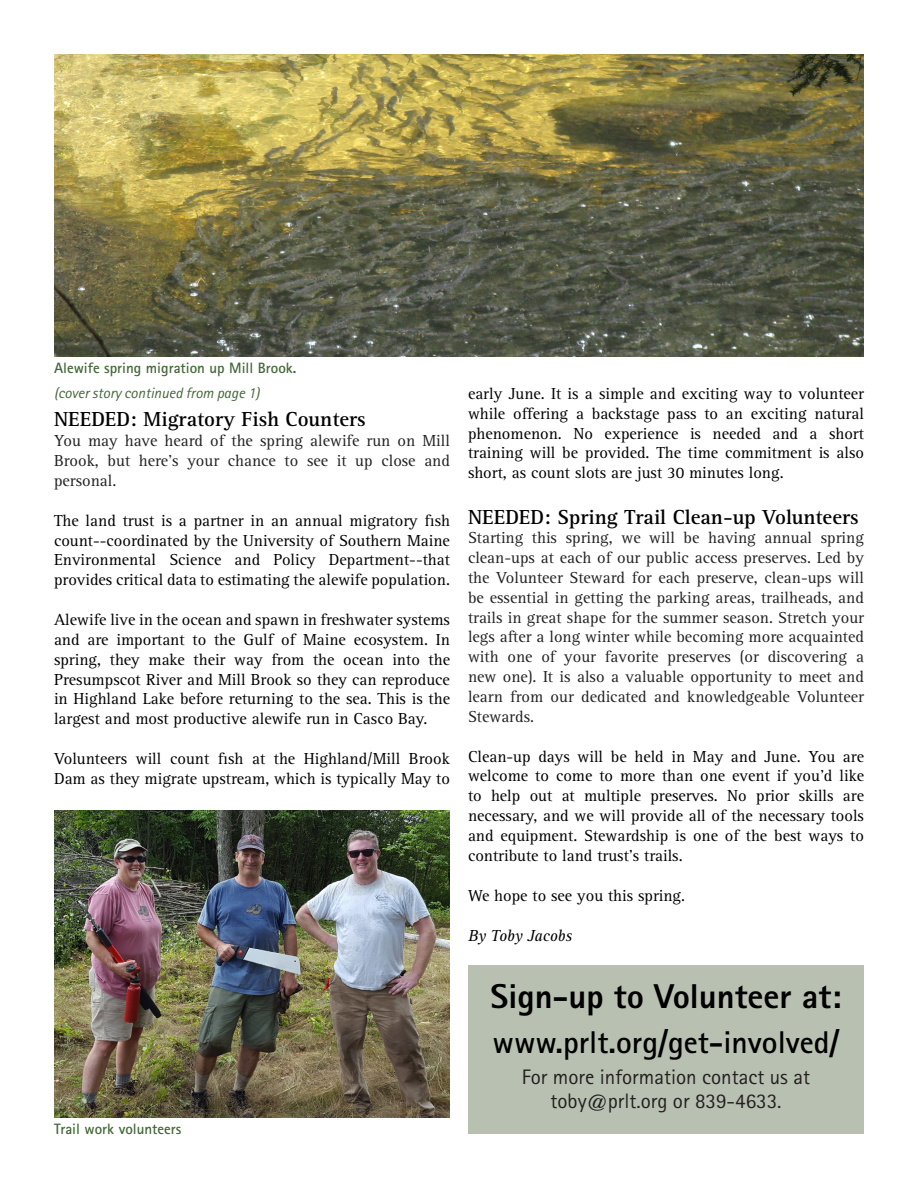
<style>
.page{position:relative;width:918px;height:1188px;background:#fff}
.page>*{position:absolute;margin:0;border:0;box-sizing:border-box;transform-origin:0 0}
.t1{font:800 34.5px "Rotis Sans Serif Std";color:#000}
.t2{font:700 31.5px "Rotis Sans Serif Std";color:#000}
.t3{font:700 21px "Rotis Serif Std";color:#000}
.t4{font:21px/24.2px "Rotis Sans Serif Std";color:#231f20;text-align:center}
.t5{font:16.5px/19.8px "Rotis Serif Std";color:#000;text-align:justify}
.t6{font:16.5px/19.8px "Rotis Serif Std";color:#222;text-align:justify}
.t7{font:italic 16.5px "Rotis Serif Std";color:#000}
.t8{font:700 15px "Rotis Sans Serif Std";color:#436738}
.t9{font:italic 15px "Rotis Sans Serif Std";color:#436738}
</style>
<div class="page">
<div style="left:468px;top:966px;width:396px;height:168px;background:#b8c1b1"></div>
<img style="left:54px;top:54px;width:810px;height:302px">
<img style="left:54px;top:810px;width:396px;height:308px">
<p class="t8" style="left:54px;top:358px;width:244px">Alewife spring migration up Mill Brook.</p>
<p class="t9" style="left:54px;top:384px;width:207px">(cover story continued from page 1)</p>
<p class="t3" style="left:54px;top:407px;width:313px">NEEDED: Migratory Fish Counters</p>
<p class="t6" style="left:54px;top:431px;width:398px">You may have heard of the spring alewife run on Mill Brook, but here’s your chance to see it up close and personal.</p>
<p class="t5" style="left:54px;top:511px;width:398px">The land trust is a partner in an annual migratory fish count--coordinated by the University of Southern Maine Environmental Science and Policy Department--that provides critical data to estimating the alewife population.</p>
<p class="t5" style="left:54px;top:610px;width:398px">Alewife live in the ocean and spawn in freshwater systems and are important to the Gulf of Maine ecosystem. In spring, they make their way from the ocean into the Presumpscot River and Mill Brook so they can reproduce in Highland Lake before returning to the sea. This is the largest and most productive alewife run in Casco Bay.</p>
<p class="t5" style="left:54px;top:749px;width:398px">Volunteers will count fish at the Highland/Mill Brook<br>Dam as they migrate upstream, which is typically May to</p>
<p class="t8" style="left:54px;top:1119px;width:129px">Trail work volunteers</p>
<p class="t5" style="left:468px;top:384px;width:398px">early June. It is a simple and exciting way to volunteer while offering a backstage pass to an exciting natural phenomenon. No experience is needed and a short training will be provided. The time commitment is also short, as count slots are just 30 minutes long.</p>
<p class="t3" style="left:468px;top:504px;width:392px">NEEDED: Spring Trail Clean-up Volunteers</p>
<p class="t6" style="left:468px;top:529px;width:398px">Starting this spring, we will be having annual spring clean-ups at each of our public access preserves. Led by the Volunteer Steward for each preserve, clean-ups will be essential in getting the parking areas, trailheads, and trails in great shape for the summer season. Stretch your legs after a long winter while becoming more acquainted with one of your favorite preserves (or discovering a new one). It is also a valuable opportunity to meet and learn from our dedicated and knowledgeable Volunteer Stewards.</p>
<p class="t5" style="left:468px;top:747px;width:398px">Clean-up days will be held in May and June. You are welcome to come to more than one event if you’d like to help out at multiple preserves. No prior skills are necessary, and we will provide all of the necessary tools and equipment. Stewardship is one of the best ways to contribute to land trust’s trails.</p>
<p class="t5" style="left:468px;top:886px;width:219px">We hope to see you this spring.</p>
<p class="t7" style="left:468px;top:926px;width:106px">By Toby Jacobs</p>
<p class="t1" style="left:491px;top:975px;width:352px">Sign-up to Volunteer at:</p>
<p class="t2" style="left:493px;top:1023px;width:349px">www.prlt.org/get-involved/</p>
<p class="t4" style="left:522px;top:1065px;width:290px">For more information contact us at toby@prlt.org or 839-4633.</p>
</div>
